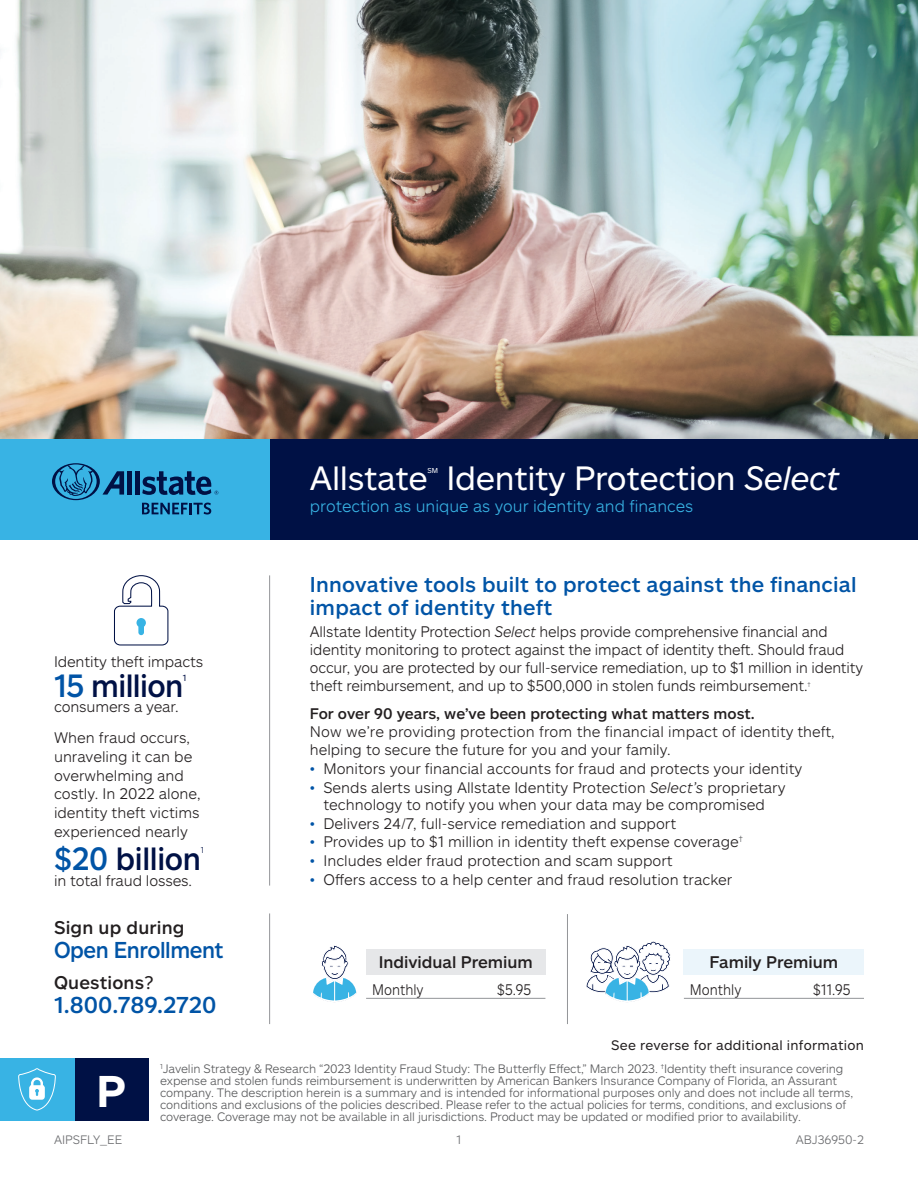
<style>
.page{position:relative;width:918px;height:1188px;background:#fff}
.page>*{position:absolute;margin:0;border:0;box-sizing:border-box;transform-origin:0 0}
.t1{font:700 43.5px "Allstate Sans";color:#fff}
.t2{font:33px "Allstate Sans";letter-spacing:-.01em;color:#fff}
.t3{font:500 31.5px "Allstate Sans";letter-spacing:-.015em;color:#001145;scale:.95 1}
.t4{font:500 22.5px "Allstate Sans";letter-spacing:-.02em;color:#0154a6;scale:.95 1}
.t5{font:500 22.5px "Allstate Sans";color:#0154a6}
.t6{font:500 21px/22.5px "Allstate Sans";letter-spacing:.01em;color:#0154a6}
.t7{font:500 18px "Allstate Sans";letter-spacing:.01em;color:#231f20}
.t8{font:300 16.5px "Allstate Sans";color:#38b3e4}
.t9{font:500 16.5px "Allstate Sans";color:#231f20}
.t10{font:300 15px/18.8px "Allstate Sans";color:#231f20}
.t11{font:500 15px "Allstate Sans";color:#231f20}
.t12{font:300 15px "Allstate Sans";color:#231f20;scale:.9 1}
.t13{font:13.5px "Allstate Sans";letter-spacing:.02em;color:#231f20}
.t14{font:300 12px/12px "Allstate Sans";letter-spacing:-.01em;color:#57585a}
.t15{font:300 12px "Allstate Sans";color:#6c6d70}
.t16{font:8.7px "Allstate Sans";color:#001145}
.t17{font:8.7px "Whitney";color:#001145}
.t18{font:7.05px "Allstate Sans";color:#fff}
.s1{color:#0154a6}
.s2{font-weight:400}
.s3{font-style:italic}
</style>
<div class="page">
<svg style="left:114px;top:575px;width:55px;height:71px"></svg>
<img style="left:0;top:0;width:918px;height:439px">
<div style="left:270px;top:439px;width:648px;height:101px;background:#001145"></div>
<div style="left:0;top:439px;width:270px;height:101px;background:#38b3e4"></div>
<div style="left:127px;top:471px;width:5px;height:24px;background:#001145"></div>
<div style="left:135px;top:471px;width:5px;height:24px;background:#001145"></div>
<svg style="left:142px;top:471px;width:76px;height:24px"></svg>
<svg style="left:52px;top:463px;width:72px;height:37px"></svg>
<svg style="left:142px;top:503px;width:69px;height:12px"></svg>
<hr style="left:269px;top:575px;width:1px;height:311px;background:#939598">
<div style="left:74px;top:1059px;width:74px;height:62px;background:#001145"></div>
<div style="left:0;top:1059px;width:74px;height:62px;background:#38b3e4"></div>
<svg style="left:18px;top:1068px;width:38px;height:43px"></svg>
<hr style="left:269px;top:913px;width:1px;height:111px;background:#939598">
<svg style="left:586px;top:941px;width:84px;height:61px"></svg>
<svg style="left:313px;top:945px;width:44px;height:57px"></svg>
<hr style="left:567px;top:914px;width:1px;height:110px;background:#939598">
<div style="left:366px;top:949px;width:179px;height:26px;background:#e6e7e9"></div>
<div style="left:684px;top:949px;width:180px;height:26px;background:#ebf5fb"></div>
<hr style="left:366px;top:998px;width:179px;height:1px;background:#939598">
<hr style="left:684px;top:998px;width:180px;height:1px;background:#939598">
<p class="t10" style="left:54px;top:652px;width:151px">Identity theft impacts</p>
<h3 class="t3" style="left:54px;top:666px;width:138px"><span class="s1">15</span> million</h3>
<p class="t16" style="left:183px;top:672px;width:5px">1</p>
<p class="t10" style="left:54px;top:691px;width:138px;line-height:30.6px">consumers a year.<br>When fraud occurs,</p>
<p class="t10" style="left:54px;top:746px;width:148px">unraveling it can be overwhelming and costly. In 2022 alone, identity theft victims experienced nearly</p>
<h3 class="t3" style="left:54px;top:838px;width:156px"><span class="s1">$20</span> billion</h3>
<p class="t17" style="left:201px;top:844px;width:5px">1</p>
<p class="t10" style="left:54px;top:871px;width:140px">in total fraud losses.</p>
<p class="t7" style="left:54px;top:916px;width:132px">Sign up during</p>
<h3 class="t4" style="left:54px;top:936px;width:180px">Open Enrollment</h3>
<p class="t7" style="left:54px;top:971px;width:101px">Questions<span class="s2">?</span></p>
<h3 class="t5" style="left:54px;top:991px;width:164px">1.800.789.2720</h3>
<h2 class="t2" style="left:310px;top:458px;width:119px">Allstate</h2>
<p class="t18" style="left:427px;top:466px;width:12px">SM</p>
<h2 class="t2" style="left:447px;top:458px;width:395px">Identity Protection <span class="s3">Select</span></h2>
<p class="t8" style="left:310px;top:495px;width:385px">protection as unique as your identity and finances</p>
<h3 class="t6" style="left:310px;top:573px;width:548px">Innovative tools built to protect against the financial impact of identity theft</h3>
<p class="t10" style="left:310px;top:622px;width:555px;line-height:18px">Allstate Identity Protection <span class="s3">Select</span> helps provide comprehensive financial and identity monitoring to protect against the impact of identity theft. Should fraud occur, you are protected by our full-service remediation, up to $1 million in identity theft reimbursement, and up to $500,000 in stolen funds reimbursement.<sup>†</sup></p>
<p class="t11" style="left:310px;top:704px;width:446px">For over 90 years, we’ve been protecting what matters most.</p>
<p class="t10" style="left:310px;top:722px;width:526px;line-height:18px">Now we’re providing protection from the financial impact of identity theft, helping to secure the future for you and your family.</p>
<p class="t10" style="left:310px;top:759px;width:494px"><span class="s1">•</span> Monitors your financial accounts for fraud and protects your identity</p>
<p class="t10" style="left:310px;top:779px;width:477px;line-height:16.5px;text-align:center"><span class="s1">•</span> Sends alerts using Allstate Identity Protection <span class="s3">Select’s</span> proprietary technology to notify you when your data may be compromised</p>
<p class="t10" style="left:310px;top:813px;width:368px"><span class="s1">•</span> Delivers 24/7, full-service remediation and support</p>
<p class="t10" style="left:310px;top:832px;width:434px"><span class="s1">•</span> Provides up to $1 million in identity theft expense coverage<sup>†</sup></p>
<p class="t10" style="left:310px;top:851px;width:364px"><span class="s1">•</span> Includes elder fraud protection and scam support</p>
<p class="t10" style="left:310px;top:870px;width:424px"><span class="s1">•</span> Offers access to a help center and fraud resolution tracker</p>
<p class="t9" style="left:379px;top:952px;width:156px">Individual Premium</p>
<p class="t12" style="left:372px;top:980px;width:59px">Monthly</p>
<p class="t12" style="left:497px;top:980px;width:39px">$5.95</p>
<p class="t9" style="left:710px;top:952px;width:130px">Family Premium</p>
<p class="t12" style="left:690px;top:980px;width:59px">Monthly</p>
<p class="t12" style="left:813px;top:980px;width:43px">$11.95</p>
<p class="t13" style="left:611px;top:1036px;width:254px">See reverse for additional information</p>
<p class="t14" style="left:160px;top:1062px;width:695px"><sup>1</sup>Javelin Strategy &amp; Research “2023 Identity Fraud Study: The Butterfly Effect,” March 2023. <sup>†</sup>Identity theft insurance covering expense and stolen funds reimbursement is underwritten by American Bankers Insurance Company of Florida, an Assurant company. The description herein is a summary and is intended for informational purposes only and does not include all terms, conditions and exclusions of the policies described. Please refer to the actual policies for terms, conditions, and exclusions of coverage. Coverage may not be available in all jurisdictions. Product may be updated or modified prior to availability.</p>
<h1 class="t1" style="left:96px;top:1063px;width:31px">P</h1>
<p class="t15" style="left:54px;top:1132px;width:70px">AIPSFLY_EE</p>
<p class="t15" style="left:457px;top:1132px;width:6px">1</p>
<p class="t15" style="left:796px;top:1132px;width:70px">ABJ36950-2</p>
</div>
